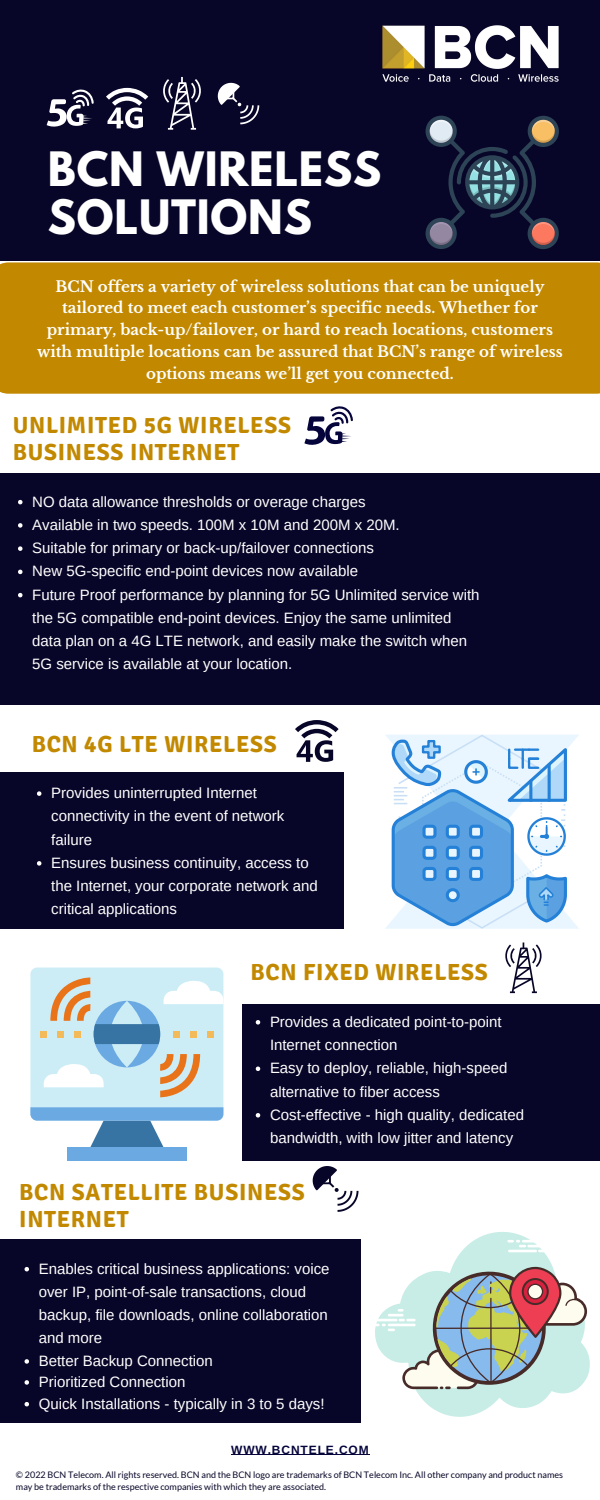
<style>
.page{position:relative;width:600px;height:1500px;background:#fff}
.page>*{position:absolute;margin:0;border:0;box-sizing:border-box;transform-origin:0 0}
.t1{font:700 42px/47.9px "League Spartan";letter-spacing:.02em;color:#fff}
.t2{font:700 23.3px/27px "Signika";letter-spacing:.03em;color:#c28900}
.t3{font:15px/23.2px "Arimo";color:#fff}
.t4{font:700 15px/21.8px "Libre Baskerville";color:#fff;text-align:center}
.t5{font:700 12px "Arimo";letter-spacing:.075em;color:#05043b}
.t6{font:9px/12px "Lato";color:#080628}
</style>
<div class="page">
<div style="left:243px;top:1004px;width:357px;height:157px;background:#080628"></div>
<div style="left:0;top:1239px;width:361px;height:184px;background:#080628"></div>
<svg style="left:25px;top:1267px;width:4px;height:4px"></svg>
<svg style="left:25px;top:1359px;width:4px;height:5px"></svg>
<svg style="left:25px;top:1380px;width:4px;height:5px"></svg>
<svg style="left:25px;top:1402px;width:4px;height:4px"></svg>
<div style="left:0;top:0;width:600px;height:261px;background:#080628"></div>
<img style="left:382px;top:25px;width:177px;height:57px">
<div style="left:0;top:772px;width:343px;height:157px;background:#080628"></div>
<svg style="left:37px;top:791px;width:4px;height:5px"></svg>
<svg style="left:37px;top:861px;width:4px;height:5px"></svg>
<svg style="left:256px;top:1020px;width:4px;height:5px"></svg>
<svg style="left:256px;top:1067px;width:4px;height:4px"></svg>
<svg style="left:256px;top:1113px;width:4px;height:5px"></svg>
<svg style="left:295px;top:720px;width:44px;height:42px"></svg>
<svg style="left:505px;top:942px;width:37px;height:51px"></svg>
<svg style="left:313px;top:1166px;width:45px;height:46px"></svg>
<svg style="left:423px;top:1232px;width:167px;height:185px"></svg>
<svg style="left:375px;top:1240px;width:212px;height:160px"></svg>
<svg style="left:385px;top:735px;width:194px;height:194px"></svg>
<svg style="left:106px;top:88px;width:42px;height:40px"></svg>
<svg style="left:163px;top:77px;width:38px;height:53px"></svg>
<svg style="left:218px;top:83px;width:41px;height:41px"></svg>
<svg style="left:426px;top:116px;width:133px;height:133px"></svg>
<div style="left:30px;top:968px;width:193px;height:153px;background:#ccedf6;border-radius:7px"></div>
<div style="left:67px;top:1147px;width:120px;height:14px;background:#6aa9e2"></div>
<svg style="left:30px;top:1107px;width:193px;height:40px"></svg>
<div style="left:40px;top:1031px;width:7px;height:6px;background:#f3ba5a"></div>
<svg style="left:44px;top:977px;width:179px;height:120px"></svg>
<div style="left:0;top:262px;width:600px;height:132px;background:#c28900"></div>
<svg style="left:47px;top:89px;width:47px;height:38px"></svg>
<div style="left:0;top:474px;width:600px;height:231px;background:#080628"></div>
<svg style="left:304px;top:406px;width:49px;height:39px"></svg>
<hr style="left:231px;top:1454px;width:139px;height:1px;background:#05043b">
<svg style="left:18px;top:500px;width:5px;height:4px"></svg>
<svg style="left:18px;top:523px;width:5px;height:5px"></svg>
<svg style="left:18px;top:546px;width:5px;height:5px"></svg>
<svg style="left:18px;top:570px;width:5px;height:4px"></svg>
<svg style="left:18px;top:593px;width:5px;height:4px"></svg>
<h1 class="t1" style="left:48px;top:150px;width:335px">BCN WIRELESS<br>SOLUTIONS</h1>
<p class="t4" style="left:37px;top:275px;width:527px">BCN offers a variety of wireless solutions that can be uniquely tailored to meet each customer’s specific needs. Whether for primary, back-up/failover, or hard to reach locations, customers with multiple locations can be assured that BCN’s range of wireless options means we’ll get you connected.</p>
<h2 class="t2" style="left:13px;top:412px;width:280px">UNLIMITED 5G WIRELESS<br>BUSINESS INTERNET</h2>
<p class="t3" style="left:32px;top:490px;width:449px">NO data allowance thresholds or overage charges<br>Available in two speeds. 100M x 10M and 200M x 20M.<br>Suitable for primary or back-up/failover connections<br>New 5G-specific end-point devices now available<br>Future Proof performance by planning for 5G Unlimited service with the 5G compatible end-point devices. Enjoy the same unlimited data plan on a 4G LTE network, and easily make the switch when 5G service is available at your location.</p>
<h2 class="t2" style="left:32px;top:731px;width:247px">BCN 4G LTE WIRELESS</h2>
<p class="t3" style="left:51px;top:781px;width:268px">Provides uninterrupted Internet connectivity in the event of network failure<br>Ensures business continuity, access to the Internet, your corporate network and critical applications</p>
<h2 class="t2" style="left:250px;top:959px;width:239px">BCN FIXED WIRELESS</h2>
<p class="t3" style="left:270px;top:1010px;width:256px">Provides a dedicated point-to-point Internet connection<br>Easy to deploy, reliable, high-speed alternative to fiber access Cost-effective - high quality, dedicated bandwidth, with low jitter and latency</p>
<h2 class="t2" style="left:19px;top:1179px;width:287px">BCN SATELLITE BUSINESS<br>INTERNET</h2>
<p class="t3" style="left:39px;top:1257px;width:292px">Enables critical business applications: voice over IP, point-of-sale transactions, cloud backup, file downloads, online collaboration and more<br>Better Backup Connection</p>
<p class="t3" style="left:39px;top:1371px;width:287px;line-height:21.8px">Prioritized Connection<br>Quick Installations - typically in 3 to 5 days!</p>
<p class="t5" style="left:231px;top:1443px;width:139px">WWW.BCNTELE.COM</p>
<p class="t6" style="left:16px;top:1469px;width:549px">© 2022 BCN Telecom. All rights reserved. BCN and the BCN logo are trademarks of BCN Telecom Inc. All other company and product names may be trademarks of the respective companies with which they are associated.</p>
</div>
